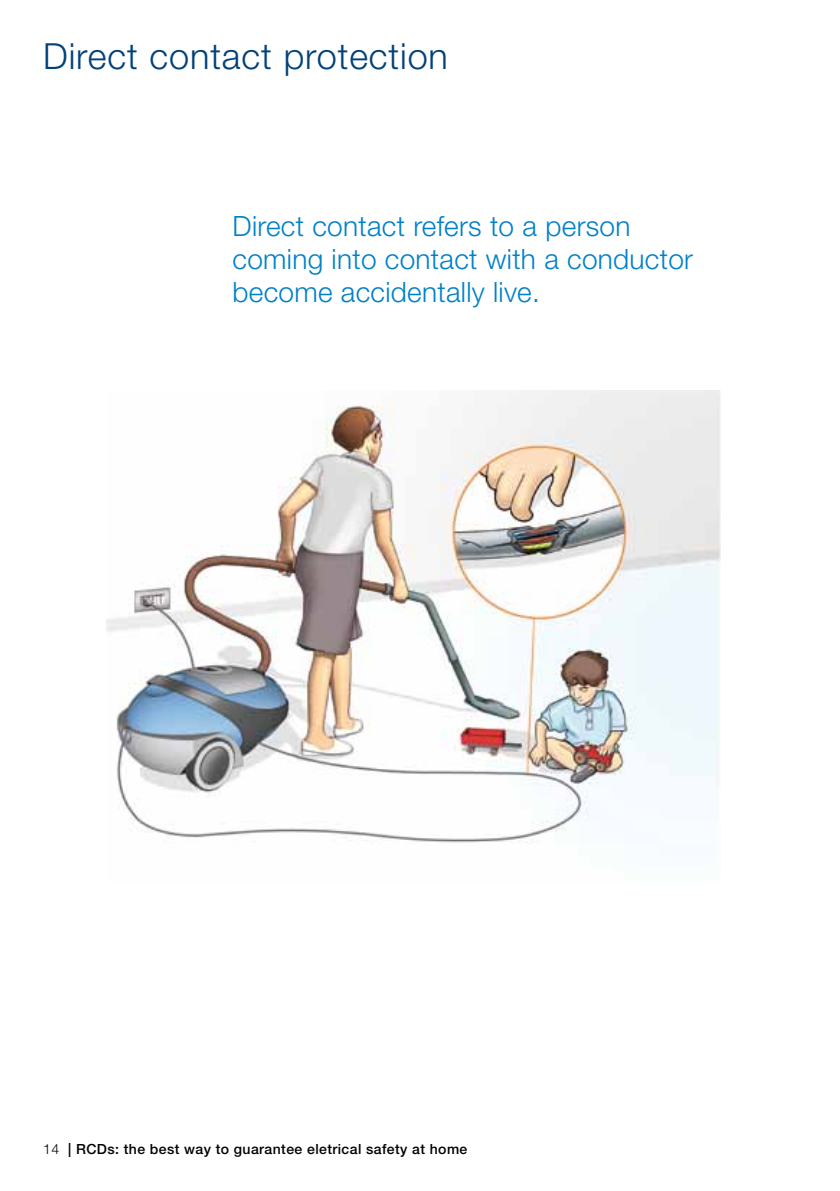
<style>
.page{position:relative;width:840px;height:1191px;background:#fff}
.page>*{position:absolute;margin:0;border:0;box-sizing:border-box;transform-origin:0 0}
.t1{font:300 36px "Helvetica Neue LT Std";letter-spacing:.025em;color:#004178}
.t2{font:300 28px/33px "Helvetica Neue LT Std";letter-spacing:.01em;color:#0081c7}
.t3{font:500 14px "Helvetica Neue LT Std";letter-spacing:.03em;color:#000}
.s1{font-weight:300}
</style>
<div class="page">
<img style="left:106px;top:390px;width:613px;height:453px">
<p class="t1" style="left:43px;top:34px;width:406px">Direct contact protection</p>
<p class="t2" style="left:232px;top:209px;width:462px">Direct contact refers to a person coming into contact with a conductor become accidentally live.</p>
<p class="t3" style="left:43px;top:1140px;width:425px"><span class="s1">14</span> | RCDs: the best way to guarantee eletrical safety at home</p>
</div>
